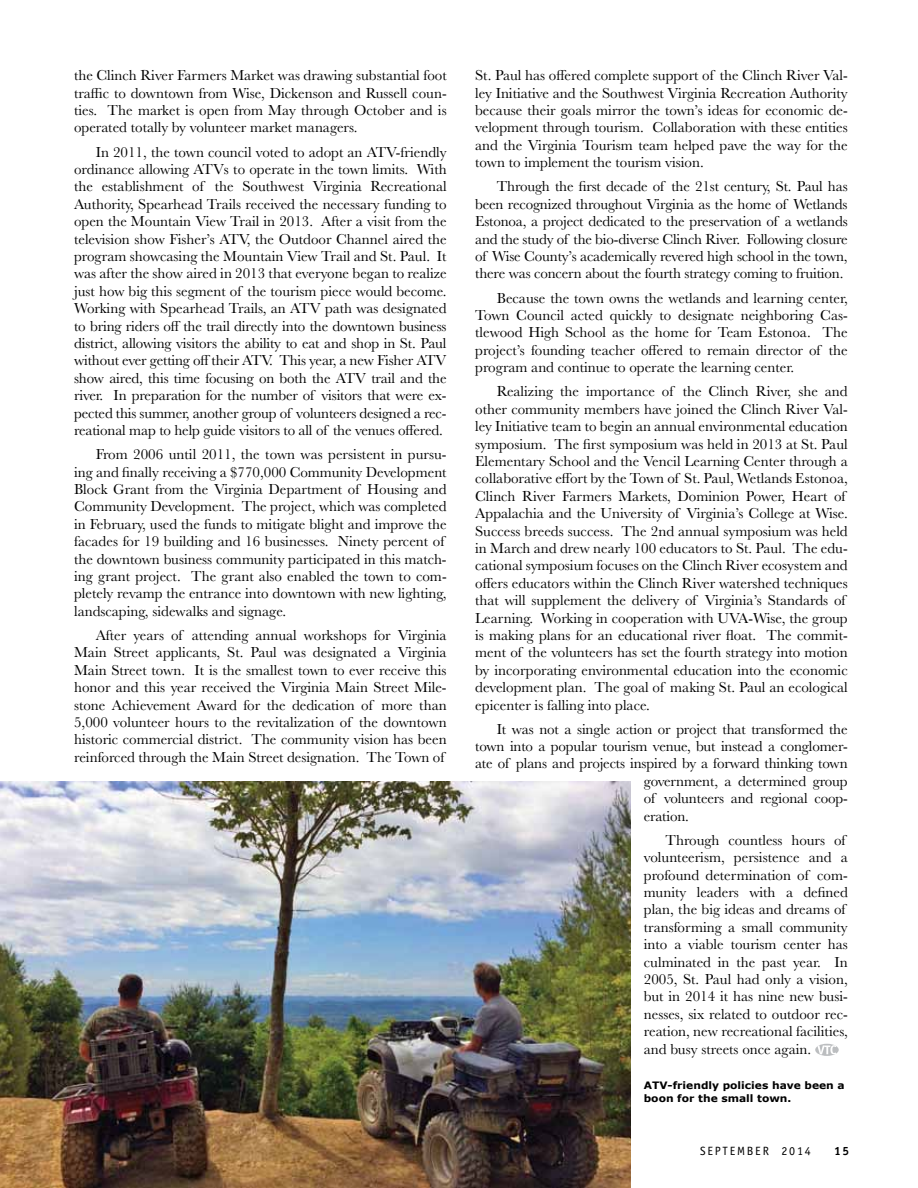
<style>
.page{position:relative;width:918px;height:1188px;background:#fff}
.page>*{position:absolute;margin:0;border:0;box-sizing:border-box;transform-origin:0 0}
.t1{font:15px/17.4px "Baskerville";color:#000;text-align:justify}
.t2{font:12px "Officina Sans";letter-spacing:.15em;color:#000}
.t3{font:700 12px "Officina Sans";color:#000}
.t4{font:700 10.2px/13.5px "Verdana";color:#000;scale:1.05 1}
</style>
<div class="page">
<svg style="left:815px;top:1044px;width:24px;height:12px"></svg>
<svg style="left:817px;top:1045px;width:19px;height:9px"></svg>
<img style="left:0;top:782px;width:630px;height:406px">
<p class="t1" style="left:74px;top:67px;width:374px">the Clinch River Farmers Market was drawing substantial foot traffic to downtown from Wise, Dickenson and Russell coun&shy;ties. The market is open from May through October and is operated totally by volunteer market managers.</p>
<p class="t1" style="left:74px;top:143px;width:374px;text-indent:22px">In 2011, the town council voted to adopt an ATV-friendly ordinance allowing ATVs to operate in the town limits. With the establishment of the Southwest Virginia Recreational Authority, Spearhead Trails received the necessary funding to open the Mountain View Trail in 2013. After a visit from the television show Fisher’s ATV, the Outdoor Channel aired the program showcasing the Mountain View Trail and St. Paul. It was after the show aired in 2013 that everyone began to realize just how big this segment of the tourism piece would become.<br>Working with Spearhead Trails, an ATV path was designated to bring riders off the trail directly into the downtown business district, allowing visitors the ability to eat and shop in St. Paul without ever getting off their ATV. This year, a new Fisher ATV show aired, this time focusing on both the ATV trail and the river. In preparation for the number of visitors that were ex&shy;pected this summer, another group of volunteers designed a rec&shy;reational map to help guide visitors to all of the venues offered.</p>
<p class="t1" style="left:74px;top:446px;width:374px;text-align:left;text-indent:22px">From 2006 until 2011, the town was persistent in pursu&shy;ing and finally receiving a $770,000 Community Development Block Grant from the Virginia Department of Housing and Community Development. The project, which was completed in February, used the funds to mitigate blight and improve the facades for 19 building and 16 businesses. Ninety percent of the downtown business community participated in this match&shy;ing grant project. The grant also enabled the town to com&shy;pletely revamp the entrance into downtown with new lighting, landscaping, sidewalks and signage.</p>
<p class="t1" style="left:74px;top:627px;width:374px;text-indent:22px">After years of attending annual workshops for Virginia Main Street applicants, St. Paul was designated a Virginia Main Street town. It is the smallest town to ever receive this honor and this year received the Virginia Main Street Mile&shy;stone Achievement Award for the dedication of more than 5,000 volunteer hours to the revitalization of the downtown historic commercial district. The community vision has been reinforced through the Main Street designation. The Town of</p>
<p class="t1" style="left:475px;top:67px;width:374px">St. Paul has offered complete support of the Clinch River Val&shy;ley Initiative and the Southwest Virginia Recreation Authority because their goals mirror the town’s ideas for economic de&shy;velopment through tourism. Collaboration with these entities and the Virginia Tourism team helped pave the way for the town to implement the tourism vision.</p>
<p class="t1" style="left:475px;top:178px;width:374px;text-indent:22px">Through the first decade of the 21st century, St. Paul has been recognized throughout Virginia as the home of Wetlands Estonoa, a project dedicated to the preservation of a wetlands and the study of the bio-diverse Clinch River. Following closure of Wise County’s academically revered high school in the town, there was concern about the fourth strategy coming to fruition.</p>
<p class="t1" style="left:475px;top:289px;width:374px;text-indent:22px">Because the town owns the wetlands and learning center, Town Council acted quickly to designate neighboring Cas&shy;tlewood High School as the home for Team Estonoa. The project’s founding teacher offered to remain director of the program and continue to operate the learning center.</p>
<p class="t1" style="left:475px;top:383px;width:374px;text-align:left;text-indent:22px">Realizing the importance of the Clinch River, she and other community members have joined the Clinch River Val&shy;ley Initiative team to begin an annual environmental education symposium. The first symposium was held in 2013 at St. Paul Elementary School and the Vencil Learning Center through a collaborative effort by the Town of St. Paul, Wetlands Estonoa, Clinch River Farmers Markets, Dominion Power, Heart of Appalachia and the University of Virginia’s College at Wise.<br>Success breeds success. The 2nd annual symposium was held in March and drew nearly 100 educators to St. Paul. The edu&shy;cational symposium focuses on the Clinch River ecosystem and offers educators within the Clinch River watershed techniques that will supplement the delivery of Virginia’s Standards of Learning. Working in cooperation with UVA-Wise, the group is making plans for an educational river float. The commit&shy;ment of the volunteers has set the fourth strategy into motion by incorporating environmental education into the economic development plan. The goal of making St. Paul an ecological epicenter is falling into place.</p>
<p class="t1" style="left:497px;top:720px;width:352px">It was not a single action or project that transformed the</p>
<p class="t1" style="left:475px;top:738px;width:374px">town into a popular tourism venue, but instead a conglomer-</p>
<p class="t1" style="left:475px;top:755px;width:374px">ate of plans and projects inspired by a forward thinking town</p>
<p class="t1" style="left:644px;top:773px;width:205px">government, a determined group</p>
<p class="t1" style="left:644px;top:790px;width:205px">of volunteers and regional coop-</p>
<p class="t1" style="left:644px;top:807px;width:47px">eration.</p>
<p class="t1" style="left:644px;top:832px;width:205px;text-align:left;text-indent:22px">Through countless hours of volunteerism, persistence and a profound determination of com&shy;munity leaders with a defined plan, the big ideas and dreams of transforming a small community into a viable tourism center has culminated in the past year. In<br>2005, St. Paul had only a vision, but in 2014 it has nine new busi&shy;nesses, six related to outdoor rec&shy;reation, new recreational facilities, and busy streets once again.</p>
<p class="t4" style="left:644px;top:1078px;width:193px">ATV-friendly policies have been a boon for the small town.</p>
<p class="t2" style="left:747px;top:1144px;width:65px">BE R 2014</p>
<p class="t3" style="left:834px;top:1144px;width:17px">15</p>
</div>
